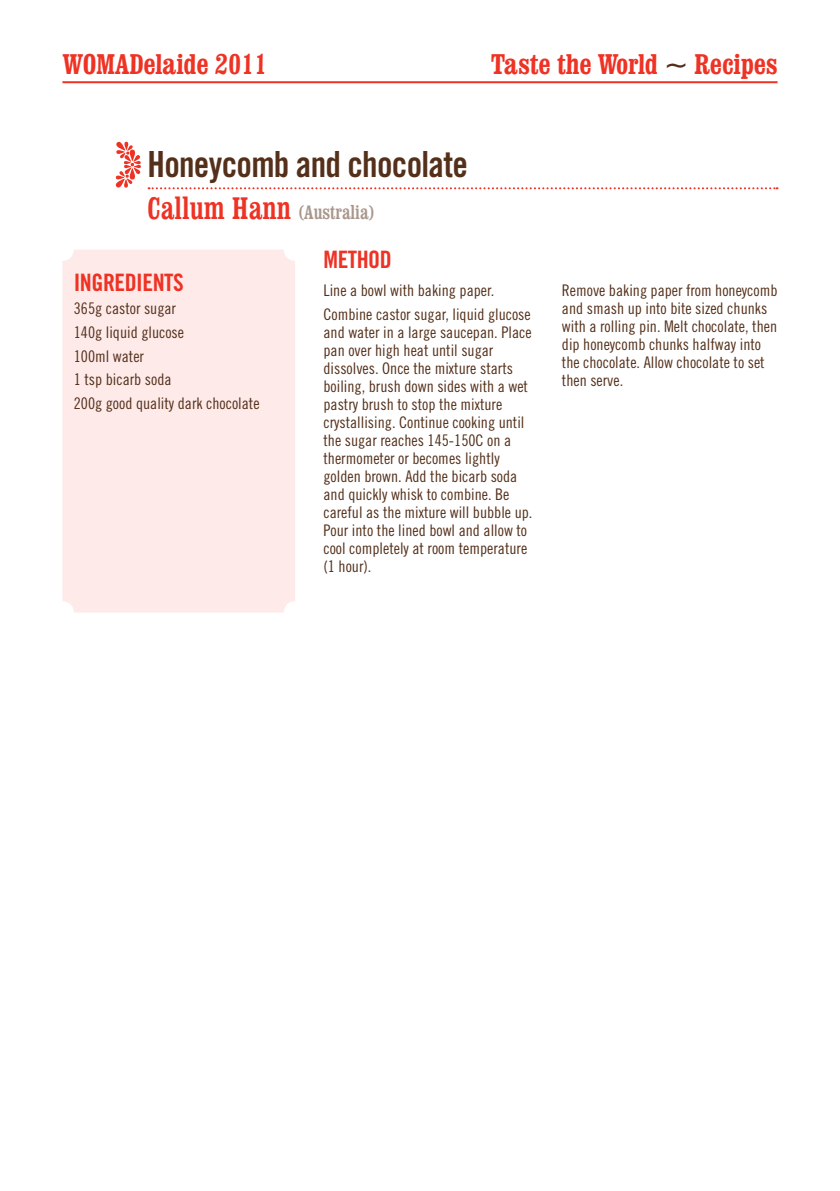
<style>
.page{position:relative;width:840px;height:1191px;background:#fff}
.page>*{position:absolute;margin:0;border:0;box-sizing:border-box;transform-origin:0 0}
.t1{font:36px "Trade Gothic Bold Cond Twenty";letter-spacing:-.02em;color:#54301a}
.t2{font:700 condensed 28px "Clarendon BT";color:#ee3224}
.t3{font:24px "Trade Gothic Bold Cond Twenty";letter-spacing:-.02em;color:#ee3224}
.t4{font:condensed 20px "Clarendon BT";color:#a9978c}
.t5{font:16px/18px "Trade Gothic Cond Eighteen";color:#54301a}
.s1{color:#54301a}
.s2{font-size:32px;color:#ee3224}
</style>
<div class="page">
<hr style="left:62px;top:81px;width:715px;height:2px;background:#ee3224">
<div style="left:62px;top:249px;width:233px;height:363px;background:#fdeae9;border-radius:11px"></div>
<svg style="left:115px;top:141px;width:662px;height:49px"></svg>
<h2 class="t2" style="left:62px;top:46px;width:206px">WOMADelaide 2011</h2>
<h2 class="t2" style="left:490px;top:46px;width:288px">Taste the World <span class="s1">~</span> Recipes</h2>
<h1 class="t1" style="left:147px;top:142px;width:322px">Honeycomb and chocolate</h1>
<p class="t4" style="left:147px;top:200px;width:228px"><span class="s2">Callum Hann</span> (Australia)</p>
<h3 class="t3" style="left:74px;top:267px;width:111px">ingredients</h3>
<p class="t5" style="left:74px;top:296px;width:187px;line-height:23.6px">365g castor sugar<br>140g liquid glucose<br>100ml water<br>1 tsp bicarb soda<br>200g good quality dark chocolate</p>
<h3 class="t3" style="left:323px;top:245px;width:70px">Method</h3>
<p class="t5" style="left:323px;top:278px;width:209px;line-height:23.6px">Line a bowl with baking paper.<br>Combine castor sugar, liquid glucose</p>
<p class="t5" style="left:323px;top:323px;width:210px">and water in a large saucepan. Place pan over high heat until sugar dissolves. Once the mixture starts boiling, brush down sides with a wet pastry brush to stop the mixture crystallising. Continue cooking until the sugar reaches 145-150C on a thermometer or becomes lightly golden brown. Add the bicarb soda and quickly whisk to combine. Be careful as the mixture will bubble up.<br>Pour into the lined bowl and allow to cool completely at room temperature (1 hour).</p>
<p class="t5" style="left:561px;top:281px;width:217px">Remove baking paper from honeycomb and smash up into bite sized chunks with a rolling pin. Melt chocolate, then dip honeycomb chunks halfway into the chocolate. Allow chocolate to set then serve.</p>
</div>
